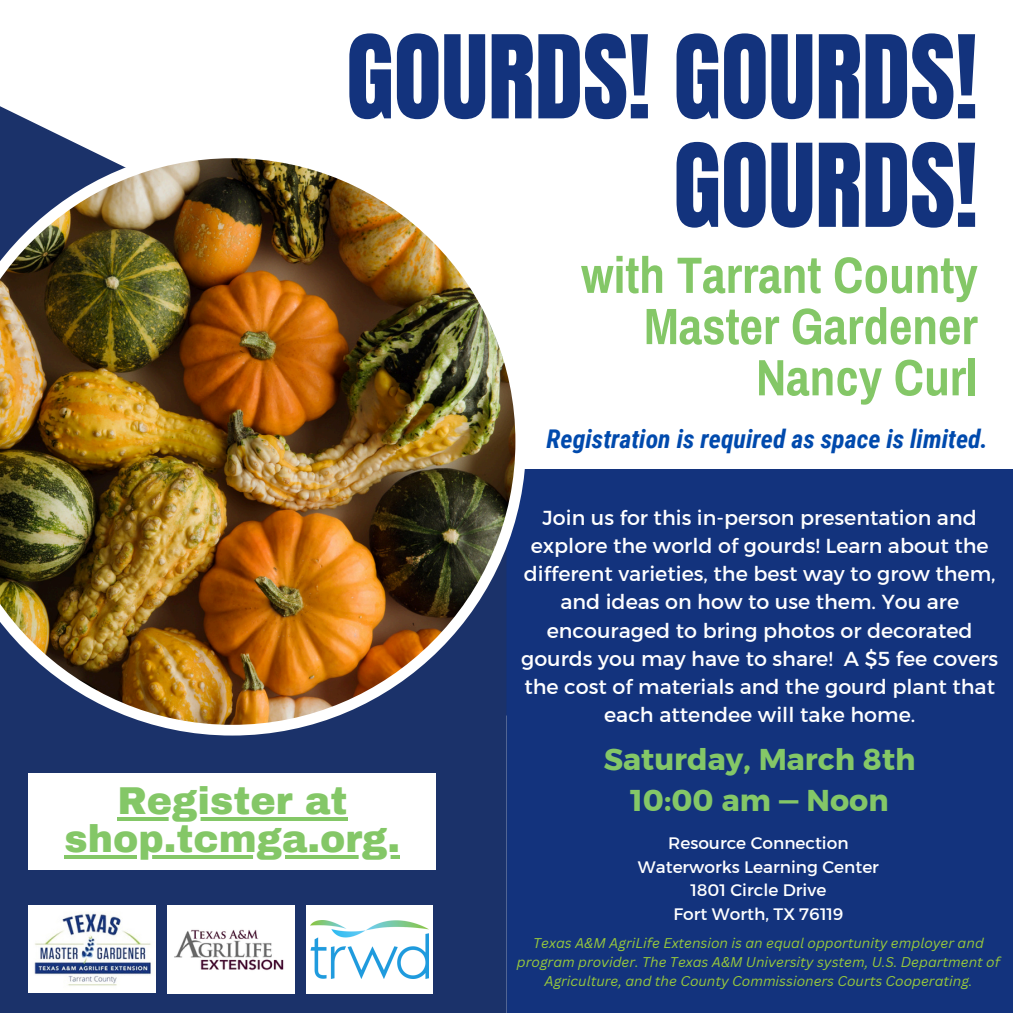
<style>
.page{position:relative;width:1013px;height:1013px;background:#fff}
.page>*{position:absolute;margin:0;border:0;box-sizing:border-box;transform-origin:0 0}
.t1{font:98px/108.4px "Anton";color:#13337d;text-align:right}
.t2{font:700 51.25px/51.2px "Archivo Narrow";color:#84c767;text-align:right}
.t3{font:900 38px "Archivo";color:#84c767}
.t4{font:30px/41.2px "Kief Montaser Bold";color:#84c767;text-align:center}
.t5{font:italic 700 25.75px "Roboto Condensed";color:#004aad}
.t6{font:20.62px/28.1px "Kief Montaser Regular";color:#fff;text-align:center}
.t7{font:16.88px "Kief Montaser Regular";color:#fff}
.t8{font:italic 13.75px/18.8px "Canva Sans";color:#98c93c;text-align:center}
</style>
<div class="page">
<div style="left:506px;top:469px;width:506px;height:543px;background:#13337d"></div>
<svg style="left:0;top:106px;width:506px;height:906px;fill:#1b326a"></svg>
<img style="left:0;top:147px;width:525px;height:588px">
<div style="left:29px;top:772px;width:407px;height:97px;background:#fff"></div>
<div style="left:306px;top:905px;width:127px;height:88px;background:#fff"></div>
<img style="left:310px;top:920px;width:119px;height:59px">
<img style="left:167px;top:905px;width:127px;height:88px">
<img style="left:29px;top:905px;width:126px;height:87px">
<hr style="left:117px;top:817px;width:230px;height:4px;background:#84c767">
<svg style="left:65px;top:855px;width:335px;height:3px"></svg>
<h3 class="t1" style="left:346px;top:24px;width:633px">GOURDS! GOURDS!<br>GOURDS!</h3>
<h6 class="t3" style="left:117px;top:781px;width:231px">Register at</h6>
<h4 class="t3" style="left:65px;top:818px;width:337px">shop.tcmga.org.</h4>
<p class="t2" style="left:581px;top:250px;width:398px">with Tarrant County<br>Master Gardener<br>Nancy Curl</p>
<p class="t5" style="left:546px;top:424px;width:443px">Registration is required as space is limited.</p>
<p class="t6" style="left:521px;top:503px;width:478px">Join us for this in-person presentation and explore the world of gourds! Learn about the different varieties, the best way to grow them, and ideas on how to use them. You are encouraged to bring photos or decorated gourds you may have to share! A $5 fee covers the cost of materials and the gourd plant that each attendee will take home.</p>
<p class="t4" style="left:604px;top:738px;width:313px">Saturday, March 8th<br>10:00 am — Noon</p>
<p class="t7" style="left:668px;top:833px;width:182px">Resource Connection</p>
<p class="t7" style="left:638px;top:856px;width:242px">Waterworks Learning Center</p>
<h2 class="t7" style="left:690px;top:879px;width:137px">1801 Circle Drive</h2>
<h5 class="t7" style="left:673px;top:903px;width:171px">Fort Worth, TX 76119</h5>
<p class="t8" style="left:517px;top:933px;width:484px">Texas A&amp;M AgriLife Extension is an equal opportunity employer and program provider. The Texas A&amp;M University system, U.S. Department of<br>Agriculture, and the County Commissioners Courts Cooperating.</p>
</div>
